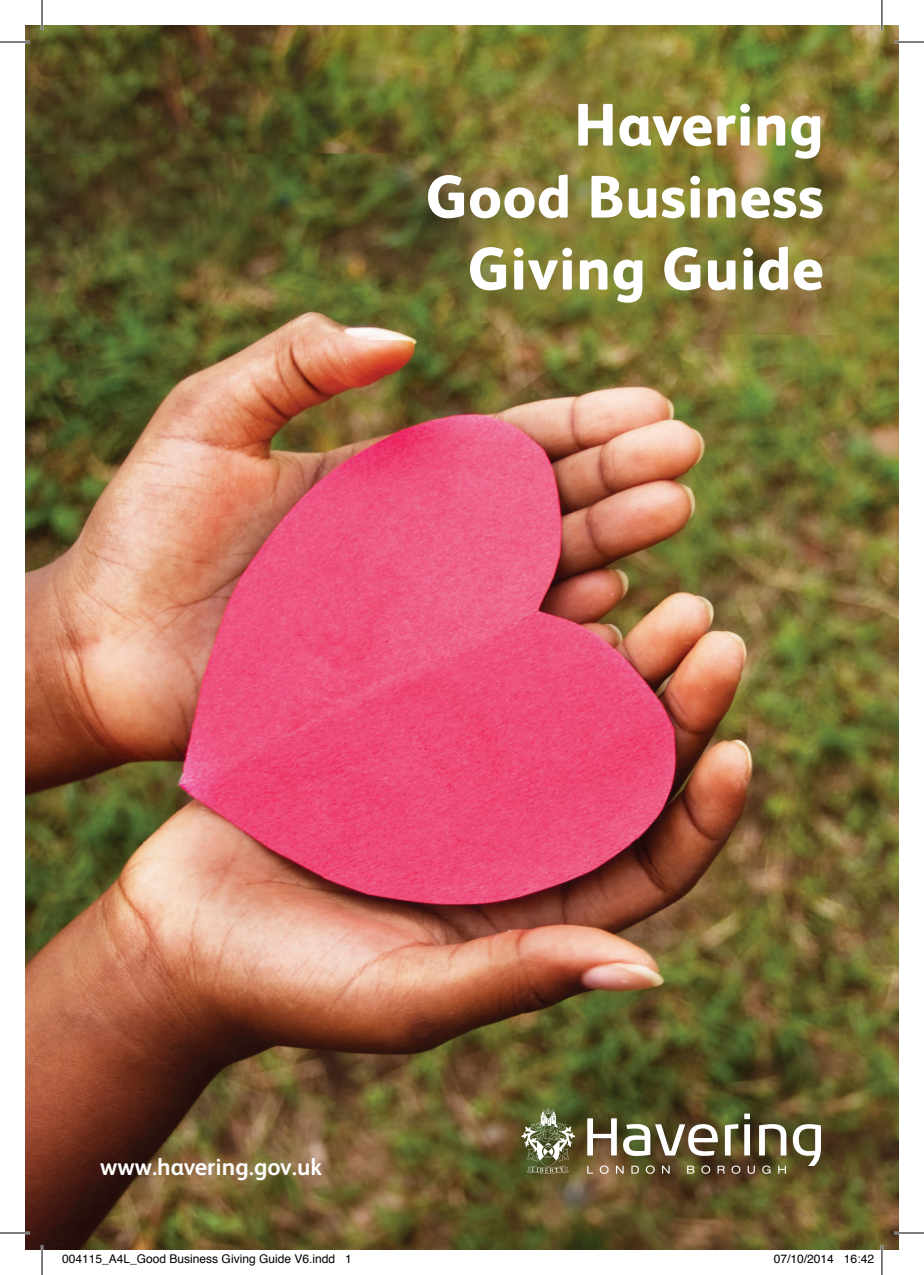
<style>
.page{position:relative;width:924px;height:1275px;background:#fff}
.page>*{position:absolute;margin:0;border:0;box-sizing:border-box;transform-origin:0 0}
.t1{font:800 60px/72px "FS Albert";letter-spacing:.01em;color:#fff;text-align:right}
.t2{font:700 24px "FS Albert";color:#fff}
.t3{font:12px "Helvetica";color:#000}
</style>
<div class="page">
<img style="left:25px;top:25px;width:873px;height:1225px">
<svg style="left:587px;top:1165px;width:6px;height:8px"></svg>
<svg style="left:686px;top:1165px;width:8px;height:8px"></svg>
<svg style="left:717px;top:1165px;width:7px;height:8px"></svg>
<svg style="left:747px;top:1165px;width:7px;height:8px"></svg>
<svg style="left:761px;top:1165px;width:9px;height:8px"></svg>
<svg style="left:777px;top:1165px;width:8px;height:8px"></svg>
<svg style="left:587px;top:1118px;width:29px;height:37px"></svg>
<svg style="left:622px;top:1124px;width:95px;height:32px"></svg>
<svg style="left:758px;top:1124px;width:28px;height:31px"></svg>
<svg style="left:792px;top:1124px;width:28px;height:42px"></svg>
<hr style="left:0;top:41px;width:30px;height:2px;background:#fff">
<hr style="left:893px;top:41px;width:30px;height:2px;background:#fff">
<hr style="left:0;top:1231px;width:30px;height:3px;background:#fff">
<hr style="left:893px;top:1231px;width:30px;height:3px;background:#fff">
<hr style="left:41px;top:0;width:2px;height:30px;background:#fff">
<hr style="left:41px;top:1245px;width:2px;height:30px;background:#fff">
<hr style="left:880px;top:0;width:2px;height:30px;background:#fff">
<hr style="left:880px;top:1245px;width:2px;height:30px;background:#fff">
<hr style="left:0;top:42px;width:30px;height:1px;background:#000">
<hr style="left:893px;top:42px;width:30px;height:1px;background:#000">
<hr style="left:0;top:1232px;width:30px;height:1px;background:#000">
<hr style="left:893px;top:1232px;width:30px;height:1px;background:#000">
<hr style="left:42px;top:0;width:1px;height:30px;background:#000">
<hr style="left:42px;top:1245px;width:1px;height:30px;background:#000">
<hr style="left:881px;top:0;width:1px;height:30px;background:#000">
<hr style="left:881px;top:1245px;width:1px;height:30px;background:#000">
<svg style="left:599px;top:1165px;width:9px;height:8px"></svg>
<svg style="left:615px;top:1165px;width:8px;height:8px"></svg>
<svg style="left:631px;top:1165px;width:7px;height:8px"></svg>
<svg style="left:645px;top:1165px;width:9px;height:8px"></svg>
<svg style="left:661px;top:1165px;width:8px;height:8px"></svg>
<svg style="left:701px;top:1165px;width:8px;height:8px"></svg>
<svg style="left:731px;top:1165px;width:9px;height:8px"></svg>
<svg style="left:724px;top:1113px;width:25px;height:42px"></svg>
<svg style="left:521px;top:1108px;width:54px;height:65px;background:#787b57"></svg>
<p class="t1" style="left:425px;top:88px;width:399px">Havering<br>Good Business<br>Giving Guide</p>
<p class="t2" style="left:100px;top:1152px;width:223px">www.havering.gov.uk</p>
<p class="t3" style="left:62px;top:1249px;width:291px">004115_A4L_Good Business Giving Guide V6.indd 1</p>
<p class="t3" style="left:773px;top:1249px;width:102px">07/10/2014 16:42</p>
</div>
